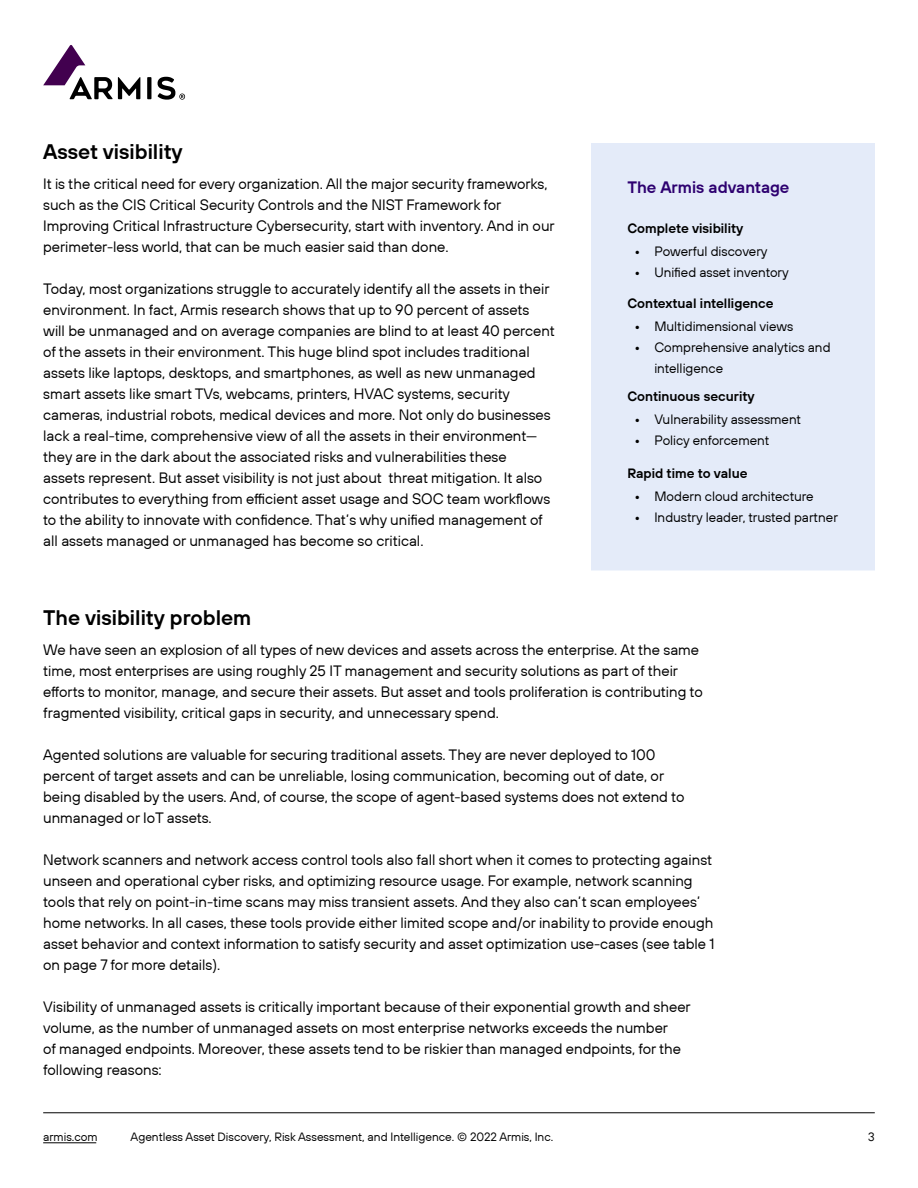
<style>
.page{position:relative;width:918px;height:1188px;background:#fff}
.page>*{position:absolute;margin:0;border:0;box-sizing:border-box;transform-origin:0 0}
.t1{font:600 21px "TT Hoves";color:#000}
.t2{font:600 16.5px "TT Hoves";color:#2d0070}
.t3{font:15px/21px "TT Hoves";color:#000}
.t4{font:13.5px/21px "TT Hoves";color:#000}
.t5{font:600 13.5px "TT Hoves";color:#000}
.t6{font:12px "TT Hoves";color:#000}
.s1{font-weight:600}
</style>
<div class="page">
<hr style="left:43px;top:1142px;width:53px;height:1px;background:#000">
<hr style="left:43px;top:1112px;width:832px;height:1px;background:#000">
<div style="left:592px;top:143px;width:283px;height:427px;background:#e4ebf9"></div>
<svg style="left:43px;top:45px;width:97px;height:54px"></svg>
<svg style="left:147px;top:77px;width:4px;height:22px"></svg>
<svg style="left:157px;top:77px;width:28px;height:23px"></svg>
<h1 class="t1" style="left:43px;top:138px;width:141px">Asset visibility</h1>
<p class="t3" style="left:43px;top:173px;width:513px">It is the critical need for every organization. All the major security frameworks, such as the CIS Critical Security Controls and the NIST Framework for Improving Critical Infrastructure Cybersecurity, start with inventory. And in our perimeter-less world, that can be much easier said than done.</p>
<p class="t3" style="left:43px;top:278px;width:513px">Today, most organizations struggle to accurately identify all the assets in their environment. In fact, Armis research shows that up to 90 percent of assets will be unmanaged and on average companies are blind to at least 40 percent of the assets in their environment. This huge blind spot includes traditional assets like laptops, desktops, and smartphones, as well as new unmanaged smart assets like smart TVs, webcams, printers, HVAC systems, security cameras, industrial robots, medical devices and more. Not only do businesses lack a real-time, comprehensive view of all the assets in their environment— they are in the dark about the associated risks and vulnerabilities these<br>assets represent. But asset visibility is not just about threat mitigation. It also contributes to everything from efficient asset usage and SOC team workflows to the ability to innovate with confidence. That’s why unified management of all assets managed or unmanaged has become so critical.</p>
<p class="t2" style="left:627px;top:177px;width:164px">The Armis advantage</p>
<p class="t5" style="left:627px;top:219px;width:118px">Complete visibility</p>
<p class="t4" style="left:634px;top:241px;width:135px"><span class="s1">•</span> Powerful discovery</p>
<p class="t4" style="left:634px;top:262px;width:156px"><span class="s1">•</span> Unified asset inventory</p>
<p class="t5" style="left:627px;top:295px;width:148px">Contextual intelligence</p>
<p class="t4" style="left:634px;top:316px;width:161px"><span class="s1">•</span> Multidimensional views</p>
<p class="t4" style="left:654px;top:337px;width:178px;text-indent:-20px"><span class="s1">•</span> Comprehensive analytics and intelligence</p>
<p class="t4" style="left:634px;top:409px;width:169px"><span class="s1">•</span> Vulnerability assessment</p>
<p class="t4" style="left:634px;top:430px;width:137px"><span class="s1">•</span> Policy enforcement</p>
<p class="t5" style="left:627px;top:388px;width:129px">Continuous security</p>
<p class="t5" style="left:627px;top:465px;width:122px">Rapid time to value</p>
<p class="t4" style="left:634px;top:486px;width:181px"><span class="s1">•</span> Modern cloud architecture</p>
<p class="t4" style="left:634px;top:507px;width:205px"><span class="s1">•</span> Industry leader, trusted partner</p>
<h1 class="t1" style="left:43px;top:604px;width:210px">The visibility problem</h1>
<p class="t3" style="left:43px;top:639px;width:661px">We have seen an explosion of all types of new devices and assets across the enterprise. At the same time, most enterprises are using roughly 25 IT management and security solutions as part of their efforts to monitor, manage, and secure their assets. But asset and tools proliferation is contributing to fragmented visibility, critical gaps in security, and unnecessary spend.</p>
<p class="t3" style="left:43px;top:744px;width:643px">Agented solutions are valuable for securing traditional assets. They are never deployed to 100 percent of target assets and can be unreliable, losing communication, becoming out of date, or being disabled by the users. And, of course, the scope of agent-based systems does not extend to unmanaged or IoT assets.</p>
<p class="t3" style="left:43px;top:849px;width:673px">Network scanners and network access control tools also fall short when it comes to protecting against unseen and operational cyber risks, and optimizing resource usage. For example, network scanning tools that rely on point-in-time scans may miss transient assets. And they also can’t scan employees’ home networks. In all cases, these tools provide either limited scope and/or inability to provide enough asset behavior and context information to satisfy security and asset optimization use-cases (see table 1 on page 7 for more details).</p>
<p class="t3" style="left:43px;top:996px;width:649px">Visibility of unmanaged assets is critically important because of their exponential growth and sheer volume, as the number of unmanaged assets on most enterprise networks exceeds the number<br>of managed endpoints. Moreover, these assets tend to be riskier than managed endpoints, for the following reasons:</p>
<p class="t6" style="left:43px;top:1129px;width:56px">armis.com</p>
<p class="t6" style="left:131px;top:1129px;width:424px">Agentless Asset Discovery, Risk Assessment, and Intelligence. © 2022 Armis, Inc.</p>
<p class="t6" style="left:868px;top:1129px;width:8px">3</p>
</div>
